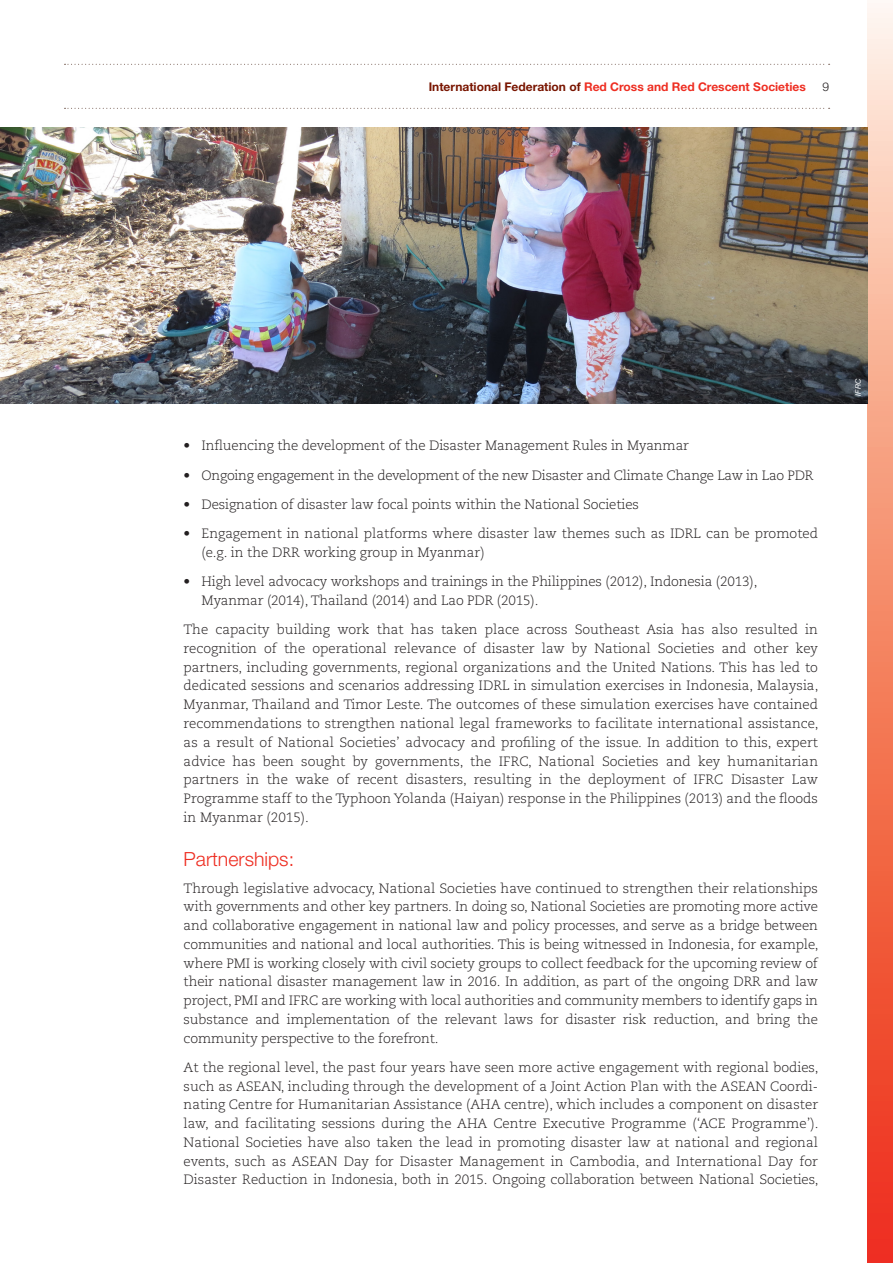
<style>
.page{position:relative;width:893px;height:1263px;background:#fff}
.page>*{position:absolute;margin:0;border:0;box-sizing:border-box;transform-origin:0 0}
.t1{font:300 19.5px "Helvetica Neue LT Std";color:#ee2e22}
.t2{font:300 13.5px/18.8px "Caecilia LT Std";color:#231f20}
.t3{font:300 13.5px "Caecilia LT Std";letter-spacing:-.02em;color:#231f20}
.t4{font:700 12px "Helvetica Neue LT Std";color:#ee2e22}
.t5{font:300 12px "Helvetica Neue LT Std";color:#231f20}
.t6{font:italic 7.5px "Helvetica Neue";color:#fff}
.s1{color:#791500}
</style>
<div class="page">
<svg style="left:65px;top:64px;width:765px;height:1px"></svg>
<svg style="left:65px;top:108px;width:765px;height:1px"></svg>
<svg style="left:867px;top:3px;width:26px;height:1260px;background:#f2886d"></svg>
<img style="left:0;top:128px;width:867px;height:276px">
<p class="t4" style="left:429px;top:79px;width:379px"><span class="s1">International Federation of</span> Red Cross and Red Crescent Societies</p>
<p class="t5" style="left:822px;top:79px;width:8px">9</p>
<p class="t2" style="left:184px;top:437px;width:507px">• Influencing the development of the Disaster Management Rules in Myanmar</p>
<p class="t3" style="left:184px;top:467px;width:631px">• Ongoing engagement in the development of the new Disaster and Climate Change Law in Lao PDR</p>
<p class="t2" style="left:184px;top:495px;width:457px">• Designation of disaster law focal points within the National Societies</p>
<p class="t2" style="left:202px;top:524px;width:618px;text-indent:-18px">• Engagement in national platforms where disaster law themes such as IDRL can be promoted (e.g. in the DRR working group in Myanmar)</p>
<p class="t2" style="left:202px;top:572px;width:557px;text-indent:-18px">• High level advocacy workshops and trainings in the Philippines (2012), Indonesia (2013),<br>Myanmar (2014), Thailand (2014) and Lao PDR (2015).</p>
<p class="t2" style="left:184px;top:620px;width:636px;text-align:justify">The capacity building work that has taken place across Southeast Asia has also resulted in recognition of the operational relevance of disaster law by National Societies and other key partners, including governments, regional organizations and the United Nations. This has led to dedicated sessions and scenarios addressing IDRL in simulation exercises in Indonesia, Malaysia, Myanmar, Thailand and Timor Leste. The outcomes of these simulation exercises have contained recommendations to strengthen national legal frameworks to facilitate international assistance, as a result of National Societies’ advocacy and profiling of the issue. In addition to this, expert advice has been sought by governments, the IFRC, National Societies and key humanitarian partners in the wake of recent disasters, resulting in the deployment of IFRC Disaster Law Programme staff to the Typhoon Yolanda (Haiyan) response in the Philippines (2013) and the floods in Myanmar (2015).</p>
<p class="t1" style="left:184px;top:847px;width:112px">Partnerships:</p>
<p class="t2" style="left:184px;top:879px;width:636px;text-align:justify">Through legislative advocacy, National Societies have continued to strengthen their relationships with governments and other key partners. In doing so, National Societies are promoting more active and collaborative engagement in national law and policy processes, and serve as a bridge between communities and national and local authorities. This is being witnessed in Indonesia, for example, where PMI is working closely with civil society groups to collect feedback for the upcoming review of their national disaster management law in 2016. In addition, as part of the ongoing DRR and law project, PMI and IFRC are working with local authorities and community members to identify gaps in substance and implementation of the relevant laws for disaster risk reduction, and bring the community perspective to the forefront.</p>
<p class="t2" style="left:184px;top:1058px;width:636px">At the regional level, the past four years have seen more active engagement with regional bodies, such as ASEAN, including through the development of a Joint Action Plan with the ASEAN Coordi&shy;nating Centre for Humanitarian Assistance (AHA centre), which includes a component on disaster law, and facilitating sessions during the AHA Centre Executive Programme (‘ACE Programme’).<br>National Societies have also taken the lead in promoting disaster law at national and regional events, such as ASEAN Day for Disaster Management in Cambodia, and International Day for Disaster Reduction in Indonesia, both in 2015. Ongoing collaboration between National Societies,</p>
<p class="t6" style="left:853px;top:396px;width:18px;rotate:-90deg">IFRC</p>
</div>
